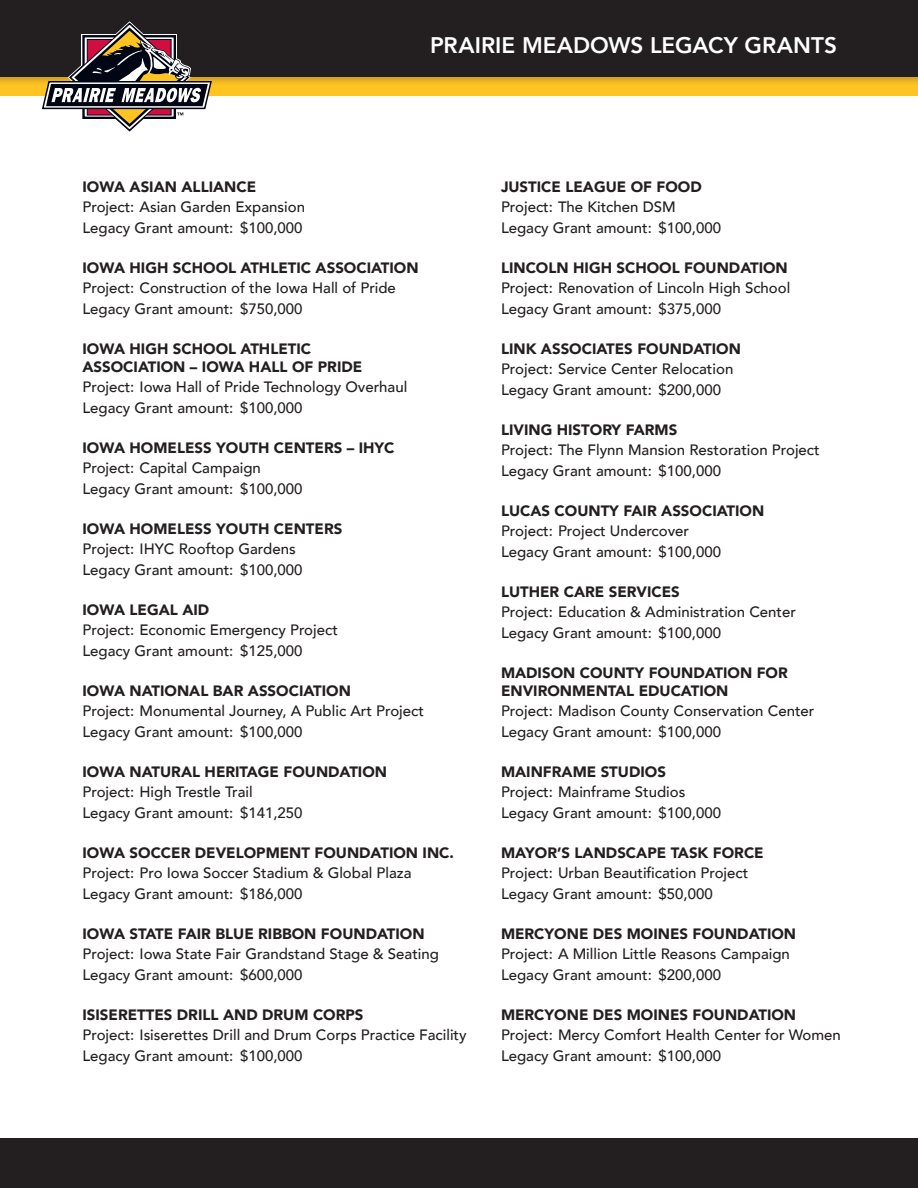
<style>
.page{position:relative;width:918px;height:1188px;background:#fff}
.page>*{position:absolute;margin:0;border:0;box-sizing:border-box;transform-origin:0 0}
.t1{font:800 22.5px "Avenir";color:#fff}
.PROJECT{font:500 15px "Avenir";color:#231f20}
.LEGACY{font:500 15px "Avenir";color:#231f20}
.Legacy_Grant_Recipie{font:900 15px/18px "Avenir";color:#231f20}
</style>
<div class="page">
<div style="left:0;top:77px;width:918px;height:19px;background:#fec422"></div>
<div style="left:0;top:0;width:918px;height:87px;background:#231f20;opacity:.25"></div>
<div style="left:0;top:0;width:918px;height:77px;background:#231f20"></div>
<div style="left:0;top:1138px;width:918px;height:50px;background:#231f20"></div>
<svg style="left:42px;top:21px;width:170px;height:111px"></svg>
<h1 class="t1" style="left:430px;top:27px;width:408px">PRAIRIE MEADOWS LEGACY GRANTS</h1>
<p class="Legacy_Grant_Recipie" style="left:82px;top:177px;width:175px">IOWA ASIAN ALLIANCE</p>
<p class="PROJECT" style="left:82px;top:194px;width:224px">Project: Asian Garden Expansion</p>
<p class="LEGACY" style="left:82px;top:214px;width:222px">Legacy Grant amount: $100,000</p>
<p class="Legacy_Grant_Recipie" style="left:82px;top:258px;width:338px">IOWA HIGH SCHOOL ATHLETIC ASSOCIATION</p>
<p class="PROJECT" style="left:82px;top:275px;width:315px">Project: Construction of the Iowa Hall of Pride</p>
<p class="LEGACY" style="left:82px;top:295px;width:222px">Legacy Grant amount: $750,000</p>
<p class="Legacy_Grant_Recipie" style="left:82px;top:339px;width:281px">IOWA HIGH SCHOOL ATHLETIC<br>ASSOCIATION – IOWA HALL OF PRIDE</p>
<p class="PROJECT" style="left:82px;top:374px;width:326px">Project: Iowa Hall of Pride Technology Overhaul</p>
<p class="LEGACY" style="left:82px;top:394px;width:222px">Legacy Grant amount: $100,000</p>
<p class="Legacy_Grant_Recipie" style="left:82px;top:438px;width:314px">IOWA HOMELESS YOUTH CENTERS – IHYC</p>
<p class="PROJECT" style="left:82px;top:455px;width:180px">Project: Capital Campaign</p>
<p class="LEGACY" style="left:82px;top:475px;width:222px">Legacy Grant amount: $100,000</p>
<p class="Legacy_Grant_Recipie" style="left:82px;top:519px;width:261px">IOWA HOMELESS YOUTH CENTERS</p>
<p class="PROJECT" style="left:82px;top:536px;width:215px">Project: IHYC Rooftop Gardens</p>
<p class="LEGACY" style="left:82px;top:556px;width:222px">Legacy Grant amount: $100,000</p>
<p class="Legacy_Grant_Recipie" style="left:82px;top:600px;width:128px">IOWA LEGAL AID</p>
<p class="PROJECT" style="left:82px;top:617px;width:257px">Project: Economic Emergency Project</p>
<p class="LEGACY" style="left:82px;top:637px;width:222px">Legacy Grant amount: $125,000</p>
<p class="Legacy_Grant_Recipie" style="left:82px;top:681px;width:270px">IOWA NATIONAL BAR ASSOCIATION</p>
<p class="PROJECT" style="left:82px;top:698px;width:343px">Project: Monumental Journey, A Public Art Project</p>
<p class="LEGACY" style="left:82px;top:718px;width:222px">Legacy Grant amount: $100,000</p>
<p class="Legacy_Grant_Recipie" style="left:82px;top:762px;width:306px">IOWA NATURAL HERITAGE FOUNDATION</p>
<p class="PROJECT" style="left:82px;top:779px;width:172px">Project: High Trestle Trail</p>
<p class="LEGACY" style="left:82px;top:799px;width:222px">Legacy Grant amount: $141,250</p>
<p class="Legacy_Grant_Recipie" style="left:82px;top:843px;width:373px">IOWA SOCCER DEVELOPMENT FOUNDATION INC.</p>
<p class="PROJECT" style="left:82px;top:860px;width:331px">Project: Pro Iowa Soccer Stadium &amp; Global Plaza</p>
<p class="LEGACY" style="left:82px;top:880px;width:222px">Legacy Grant amount: $186,000</p>
<p class="Legacy_Grant_Recipie" style="left:82px;top:924px;width:344px">IOWA STATE FAIR BLUE RIBBON FOUNDATION</p>
<p class="PROJECT" style="left:82px;top:941px;width:358px">Project: Iowa State Fair Grandstand Stage &amp; Seating</p>
<p class="LEGACY" style="left:82px;top:961px;width:222px">Legacy Grant amount: $600,000</p>
<p class="Legacy_Grant_Recipie" style="left:82px;top:1005px;width:283px">ISISERETTES DRILL AND DRUM CORPS</p>
<p class="PROJECT" style="left:82px;top:1022px;width:386px">Project: Isiserettes Drill and Drum Corps Practice Facility</p>
<p class="LEGACY" style="left:82px;top:1042px;width:222px">Legacy Grant amount: $100,000</p>
<p class="Legacy_Grant_Recipie" style="left:501px;top:177px;width:202px">JUSTICE LEAGUE OF FOOD</p>
<p class="PROJECT" style="left:501px;top:194px;width:176px">Project: The Kitchen DSM</p>
<p class="LEGACY" style="left:501px;top:214px;width:222px">Legacy Grant amount: $100,000</p>
<p class="Legacy_Grant_Recipie" style="left:501px;top:258px;width:288px">LINCOLN HIGH SCHOOL FOUNDATION</p>
<p class="PROJECT" style="left:501px;top:275px;width:291px">Project: Renovation of Lincoln High School</p>
<p class="LEGACY" style="left:501px;top:295px;width:222px">Legacy Grant amount: $375,000</p>
<p class="Legacy_Grant_Recipie" style="left:501px;top:339px;width:241px">LINK ASSOCIATES FOUNDATION</p>
<p class="PROJECT" style="left:501px;top:356px;width:234px">Project: Service Center Relocation</p>
<p class="LEGACY" style="left:501px;top:376px;width:222px">Legacy Grant amount: $200,000</p>
<p class="Legacy_Grant_Recipie" style="left:501px;top:420px;width:178px">LIVING HISTORY FARMS</p>
<p class="PROJECT" style="left:501px;top:437px;width:320px">Project: The Flynn Mansion Restoration Project</p>
<p class="LEGACY" style="left:501px;top:457px;width:222px">Legacy Grant amount: $100,000</p>
<p class="Legacy_Grant_Recipie" style="left:501px;top:501px;width:265px">LUCAS COUNTY FAIR ASSOCIATION</p>
<p class="PROJECT" style="left:501px;top:518px;width:190px">Project: Project Undercover</p>
<p class="LEGACY" style="left:501px;top:538px;width:222px">Legacy Grant amount: $100,000</p>
<p class="Legacy_Grant_Recipie" style="left:501px;top:582px;width:180px">LUTHER CARE SERVICES</p>
<p class="PROJECT" style="left:501px;top:599px;width:297px">Project: Education &amp; Administration Center</p>
<p class="LEGACY" style="left:501px;top:619px;width:222px">Legacy Grant amount: $100,000</p>
<p class="Legacy_Grant_Recipie" style="left:501px;top:663px;width:288px">MADISON COUNTY FOUNDATION FOR<br>ENVIRONMENTAL EDUCATION</p>
<p class="PROJECT" style="left:501px;top:698px;width:315px">Project: Madison County Conservation Center</p>
<p class="LEGACY" style="left:501px;top:718px;width:222px">Legacy Grant amount: $100,000</p>
<p class="Legacy_Grant_Recipie" style="left:501px;top:762px;width:166px">MAINFRAME STUDIOS</p>
<p class="PROJECT" style="left:501px;top:779px;width:186px">Project: Mainframe Studios</p>
<p class="LEGACY" style="left:501px;top:799px;width:222px">Legacy Grant amount: $100,000</p>
<p class="Legacy_Grant_Recipie" style="left:501px;top:843px;width:264px">MAYOR’S LANDSCAPE TASK FORCE</p>
<p class="PROJECT" style="left:501px;top:860px;width:249px">Project: Urban Beautification Project</p>
<p class="LEGACY" style="left:501px;top:880px;width:213px">Legacy Grant amount: $50,000</p>
<p class="Legacy_Grant_Recipie" style="left:501px;top:924px;width:297px">MERCYONE DES MOINES FOUNDATION</p>
<p class="PROJECT" style="left:501px;top:941px;width:290px">Project: A Million Little Reasons Campaign</p>
<p class="LEGACY" style="left:501px;top:961px;width:222px">Legacy Grant amount: $200,000</p>
<p class="Legacy_Grant_Recipie" style="left:501px;top:1005px;width:297px">MERCYONE DES MOINES FOUNDATION</p>
<p class="LEGACY" style="left:501px;top:1022px;width:342px">Project: Mercy Comfort Health Center for Women</p>
<p class="LEGACY" style="left:501px;top:1042px;width:222px">Legacy Grant amount: $100,000</p>
</div>
